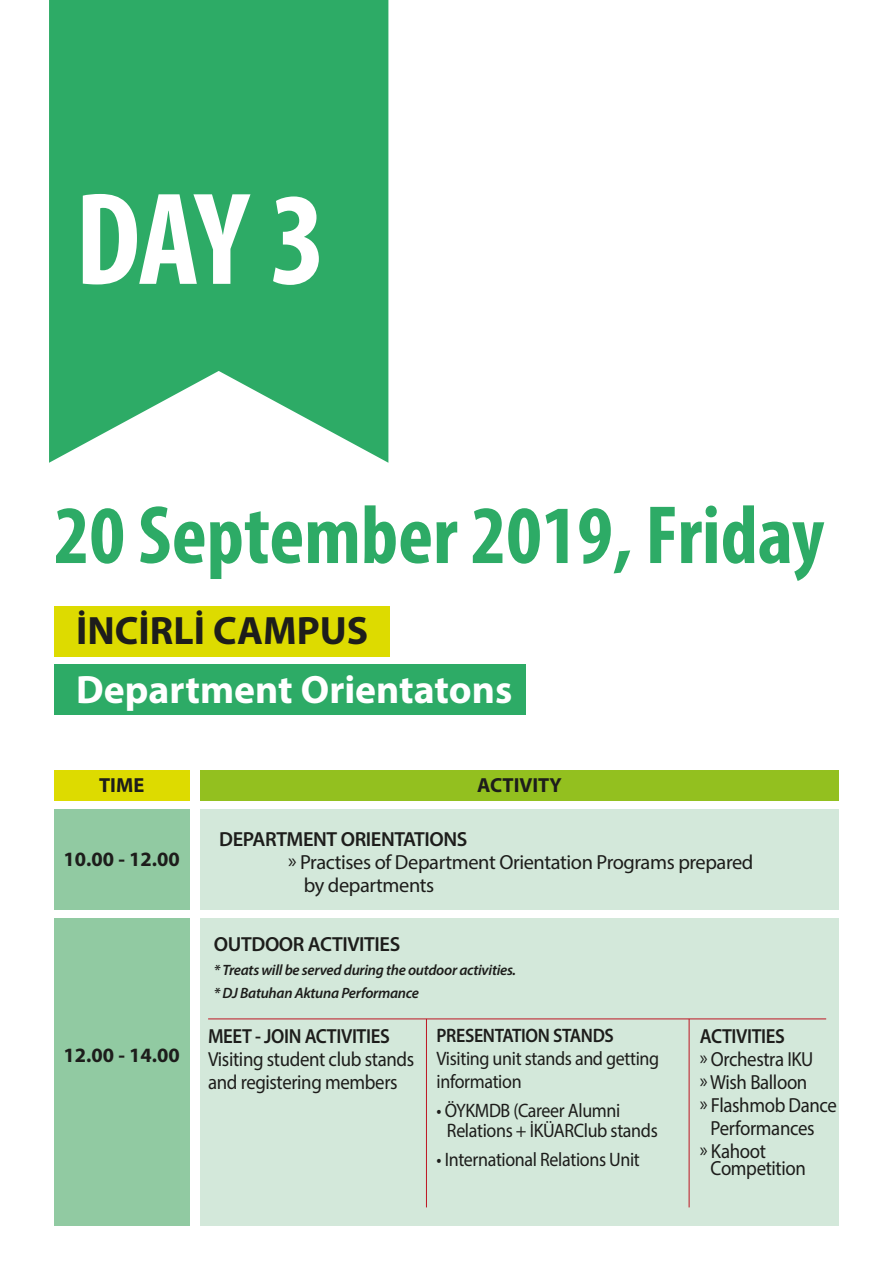
<style>
.page{position:relative;width:893px;height:1263px;background:#fff}
.page>*{position:absolute;margin:0;border:0;box-sizing:border-box;transform-origin:0 0}
.t1{font:700 condensed 132.75px "Myriad Pro";color:#fff}
.t2{font:700 condensed 83.25px "Myriad Pro";color:#2dab66}
.t3{font:700 39.75px "Myriad Pro";color:#fff}
.t4{font:700 39.75px "Myriad Pro";color:#1d1d1b}
.t5{font:20.4px/23px "Myriad Pro";letter-spacing:-.02em;color:#1d1d1b;scale:.92 1}
.t6{font:20.4px/23px "Myriad Pro";letter-spacing:-.02em;color:#1d1d1b}
.t7{font:600 20.4px "Myriad Pro";letter-spacing:-.02em;color:#1d1d1b}
.t8{font:700 20.4px "Myriad Pro";color:#1d1d1b}
.t9{font:600 20.4px "Myriad Pro";letter-spacing:-.02em;color:#1d1d1b;scale:.92 1}
.t10{font:19.5px/23px "Myriad Pro";letter-spacing:-.02em;color:#1d1d1b;scale:.92 1}
.t11{font:600 19.5px "Myriad Pro";letter-spacing:-.02em;color:#1d1d1b;scale:.92 1}
.t12{font:italic 600 15px/23.5px "Myriad Pro";letter-spacing:-.02em;color:#1d1d1b}
</style>
<div class="page">
<svg style="left:49px;top:0;width:339px;height:463px;background:#42b375"></svg>
<div style="left:54px;top:606px;width:335px;height:50px;background:#dddb00"></div>
<div style="left:54px;top:665px;width:471px;height:50px;background:#2dab66"></div>
<div style="left:200px;top:809px;width:639px;height:101px;background:#d3e8da"></div>
<div style="left:54px;top:809px;width:135px;height:101px;background:#91caa2"></div>
<div style="left:200px;top:770px;width:639px;height:31px;background:#93c01f"></div>
<div style="left:54px;top:770px;width:135px;height:31px;background:#dddb00"></div>
<div style="left:200px;top:918px;width:639px;height:307px;background:#d3e8da"></div>
<div style="left:54px;top:918px;width:135px;height:307px;background:#91caa2"></div>
<hr style="left:208px;top:1019px;width:618px;height:1px;background:#bd1622">
<hr style="left:426px;top:1019px;width:1px;height:188px;background:#bd1622">
<hr style="left:689px;top:1019px;width:1px;height:188px;background:#bd1622">
<h1 class="t1" style="left:75px;top:157px;width:253px">DAY 3</h1>
<h2 class="t2" style="left:54px;top:483px;width:772px">20 September 2019, Friday</h2>
<h3 class="t4" style="left:76px;top:605px;width:293px">İNCİRLİ CAMPUS</h3>
<h3 class="t3" style="left:76px;top:663px;width:437px">Department Orientatons</h3>
<p class="t8" style="left:99px;top:772px;width:47px">TIME</p>
<p class="t8" style="left:477px;top:772px;width:86px">ACTIVITY</p>
<p class="t8" style="left:64px;top:845px;width:118px">10.00 - 12.00</p>
<p class="t8" style="left:64px;top:1042px;width:118px">12.00 - 14.00</p>
<p class="t7" style="left:219px;top:826px;width:250px">DEPARTMENT ORIENTATIONS</p>
<p class="t6" style="left:304px;top:851px;width:451px;text-indent:-16px">» Practises of Department Orientation Programs prepared by departments</p>
<p class="t7" style="left:214px;top:931px;width:188px">OUTDOOR ACTIVITIES</p>
<p class="t12" style="left:214px;top:957px;width:304px">* Treats will be served during the outdoor activities. * DJ Batuhan Aktuna Performance</p>
<p class="t9" style="left:208px;top:1023px;width:199px">MEET - JOIN ACTIVITIES</p>
<p class="t5" style="left:208px;top:1047px;width:225px">Visiting student club stands and registering members</p>
<p class="t11" style="left:437px;top:1023px;width:194px">PRESENTATION STANDS</p>
<p class="t10" style="left:437px;top:1047px;width:244px">Visiting unit stands and getting information</p>
<p class="t10" style="left:447px;top:1100px;width:231px;line-height:20px;text-indent:-10px">• ÖYKMDB (Career Alumni<br>Relations + İKÜARClub stands</p>
<p class="t10" style="left:437px;top:1148px;width:223px">• International Relations Unit</p>
<p class="t9" style="left:700px;top:1023px;width:94px">ACTIVITIES</p>
<p class="t5" style="left:700px;top:1047px;width:125px">» Orchestra IKU</p>
<p class="t5" style="left:700px;top:1070px;width:118px">» Wish Balloon</p>
<p class="t5" style="left:700px;top:1093px;width:151px">» Flashmob Dance</p>
<p class="t5" style="left:711px;top:1116px;width:114px">Performances</p>
<p class="t5" style="left:700px;top:1139px;width:74px">» Kahoot</p>
<p class="t5" style="left:711px;top:1156px;width:105px">Competition</p>
</div>
